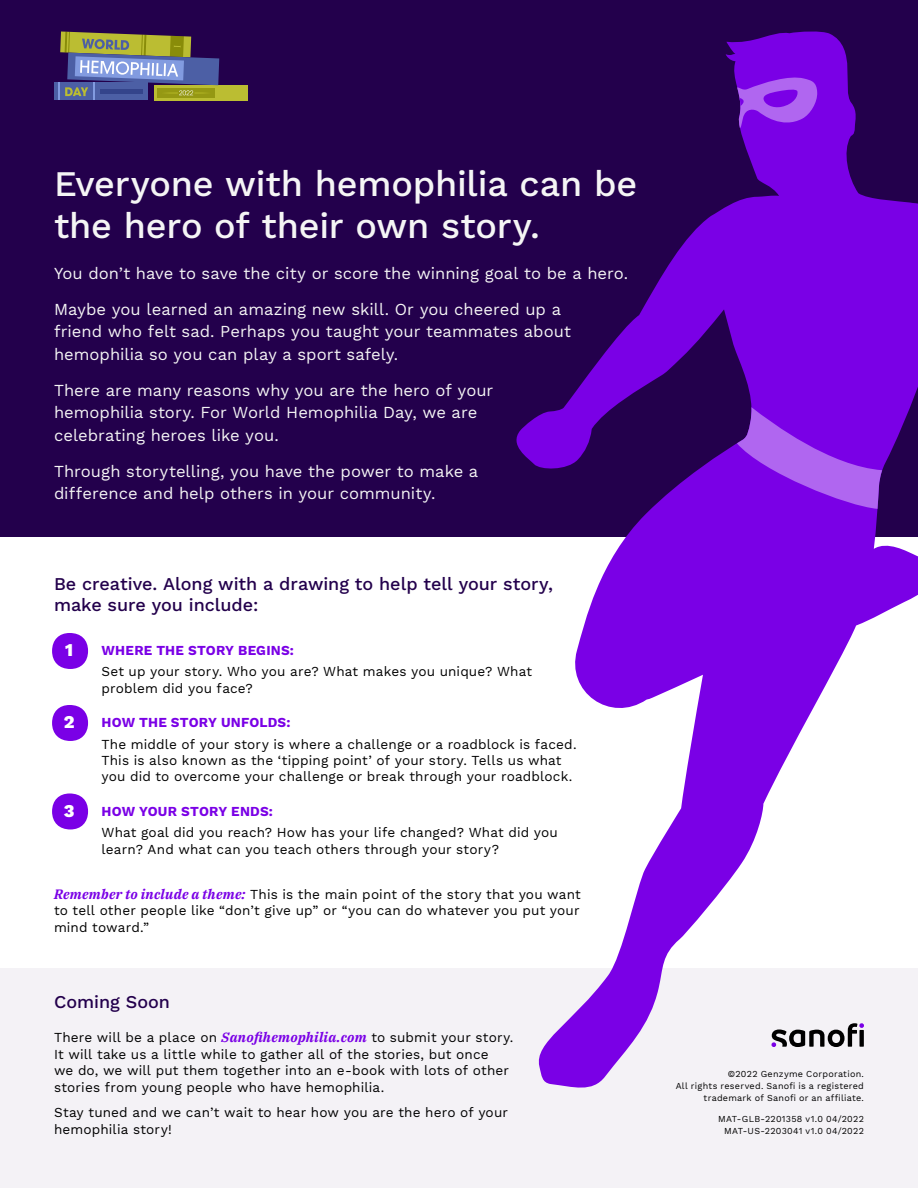
<style>
.page{position:relative;width:918px;height:1188px;background:#fff}
.page>*{position:absolute;margin:0;border:0;box-sizing:border-box;transform-origin:0 0}
.t1{font:500 36px/42px "Work Sans";letter-spacing:-.005em;color:#f5f5f5}
.t2{font:500 18px/21.6px "Work Sans";color:#23004c}
.t3{font:800 18px "Work Sans";color:#fff}
.t4{font:16.5px/22.5px "Work Sans";color:#f5f5f5}
.t5{font:13.5px/16.5px "Work Sans";letter-spacing:.01em;color:#000}
.t6{font:700 13.5px "Work Sans";letter-spacing:.015em;color:#7a00e6}
.t7{font:9px/12px "Work Sans";letter-spacing:.03em;color:#000;text-align:right}
.s1{font-family:"IBM Plex Serif";font-weight:700;font-style:italic;color:#7a00e6}
</style>
<div class="page">
<div style="left:0;top:0;width:918px;height:536px;background:#23004c"></div>
<div style="left:0;top:969px;width:918px;height:219px;background:#f4f2f6"></div>
<div style="left:52px;top:633px;width:36px;height:36px;background:#7a00e6;border-radius:50%"></div>
<div style="left:52px;top:705px;width:36px;height:36px;background:#7a00e6;border-radius:50%"></div>
<div style="left:52px;top:793px;width:36px;height:36px;background:#7a00e6;border-radius:50%"></div>
<svg style="left:508px;top:31px;width:410px;height:1057px"></svg>
<svg style="left:734px;top:75px;width:84px;height:55px;background:#8f31e2"></svg>
<svg style="left:737px;top:407px;width:145px;height:102px;background:#8b26e4"></svg>
<div style="left:154px;top:85px;width:94px;height:15px;background:#bbbd32"></div>
<svg style="left:54px;top:83px;width:5px;height:17px"></svg>
<svg style="left:59px;top:32px;width:160px;height:68px"></svg>
<svg style="left:772px;top:1023px;width:92px;height:24px"></svg>
<h1 class="t1" style="left:54px;top:162px;width:585px">Everyone with hemophilia can be the hero of their own story.</h1>
<p class="t4" style="left:54px;top:256px;width:576px;line-height:36px">You don’t have to save the city or score the winning goal to be a hero.<br>Maybe you learned an amazing new skill. Or you cheered up a</p>
<p class="t4" style="left:54px;top:321px;width:518px">friend who felt sad. Perhaps you taught your teammates about hemophilia so you can play a sport safely.</p>
<p class="t4" style="left:54px;top:380px;width:441px">There are many reasons why you are the hero of your hemophilia story. For World Hemophilia Day, we are celebrating heroes like you.</p>
<p class="t4" style="left:54px;top:461px;width:426px">Through storytelling, you have the power to make a difference and help others in your community.</p>
<h2 class="t2" style="left:54px;top:572px;width:501px">Be creative. Along with a drawing to help tell your story, make sure you include:</h2>
<h2 class="t3" style="left:65px;top:637px;width:10px">1</h2>
<h2 class="t3" style="left:64px;top:709px;width:12px">2</h2>
<h2 class="t3" style="left:64px;top:797px;width:12px">3</h2>
<p class="t6" style="left:102px;top:643px;width:194px">WHERE THE STORY BEGINS:</p>
<p class="t5" style="left:102px;top:664px;width:432px">Set up your story. Who you are? What makes you unique? What problem did you face?</p>
<p class="t6" style="left:102px;top:715px;width:190px">HOW THE STORY UNFOLDS:</p>
<p class="t5" style="left:102px;top:736px;width:477px">The middle of your story is where a challenge or a roadblock is faced.<br>This is also known as the ‘tipping point’ of your story. Tells us what you did to overcome your challenge or break through your roadblock.</p>
<p class="t6" style="left:102px;top:804px;width:173px">HOW YOUR STORY ENDS:</p>
<p class="t5" style="left:102px;top:825px;width:458px">What goal did you reach? How has your life changed? What did you learn? And what can you teach others through your story?</p>
<p class="t5" style="left:54px;top:887px;width:528px;text-align:justify"><span class="s1">Remember to include a theme:</span> This is the main point of the story that you want to tell other people like “don’t give up” or “you can do whatever you put your mind toward.”</p>
<h2 class="t2" style="left:54px;top:990px;width:118px">Coming Soon</h2>
<p class="t5" style="left:54px;top:1030px;width:461px">There will be a place on <span class="s1">Sanofihemophilia.com</span> to submit your story.<br>It will take us a little while to gather all of the stories, but once<br>we do, we will put them together into an e-book with lots of other stories from young people who have hemophilia.</p>
<p class="t5" style="left:54px;top:1105px;width:455px">Stay tuned and we can’t wait to hear how you are the hero of your hemophilia story!</p>
<p class="t7" style="left:676px;top:1068px;width:190px">©2022 Genzyme Corporation.<br>All rights reserved. Sanofi is a registered trademark of Sanofi or an affiliate.</p>
<p class="t7" style="left:718px;top:1113px;width:147px">MAT-GLB-2201358 v1.0 04/2022<br>MAT-US-2203041 v1.0 04/2022</p>
</div>
